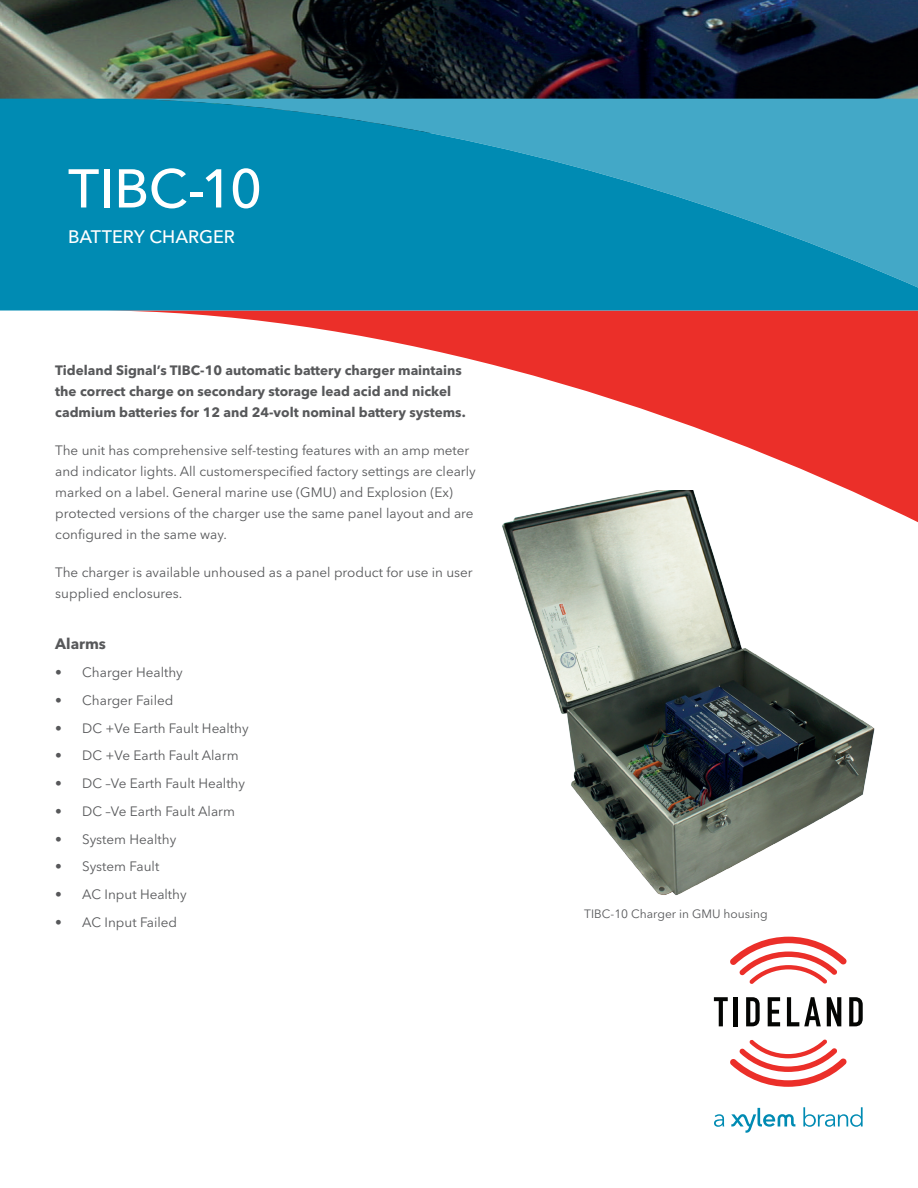
<style>
.page{position:relative;width:918px;height:1188px;background:#fff}
.page>*{position:absolute;margin:0;border:0;box-sizing:border-box;transform-origin:0 0}
.t1{font:500 54px "Avenir Next LT Pro";letter-spacing:-.005em;color:#fff}
.t2{font:500 18px "Avenir Next LT Pro";letter-spacing:-.005em;color:#fff}
.t3{font:700 15px "Avenir Next LT Pro";color:#57585a}
.t4{font:13.5px/21px "Avenir Next LT Pro";color:#57585a}
.t5{font:700 13.5px/21px "Avenir Next LT Pro";color:#57585a}
.t6{font:12px "Avenir Next LT Pro";color:#57585a}
</style>
<div class="page">
<svg style="left:714px;top:997px;width:14px;height:29px"></svg>
<hr style="left:734px;top:997px;width:4px;height:29px;background:#040503">
<svg style="left:746px;top:997px;width:14px;height:29px"></svg>
<svg style="left:768px;top:997px;width:12px;height:29px"></svg>
<svg style="left:787px;top:997px;width:34px;height:29px"></svg>
<svg style="left:827px;top:997px;width:14px;height:29px"></svg>
<svg style="left:849px;top:997px;width:14px;height:29px"></svg>
<svg style="left:730px;top:937px;width:117px;height:47px"></svg>
<svg style="left:730px;top:1039px;width:117px;height:48px"></svg>
<svg style="left:714px;top:1114px;width:10px;height:13px"></svg>
<svg style="left:803px;top:1107px;width:60px;height:20px"></svg>
<svg style="left:731px;top:1108px;width:64px;height:25px"></svg>
<img style="left:0;top:0;width:918px;height:99px">
<svg style="left:132px;top:311px;width:786px;height:212px"></svg>
<svg style="left:0;top:99px;width:918px;height:212px;background:#1292b8"></svg>
<img style="left:494px;top:490px;width:395px;height:406px">
<h1 class="t1" style="left:68px;top:156px;width:196px">TIBC-10</h1>
<h2 class="t2" style="left:68px;top:226px;width:168px">BATTERY CHARGER</h2>
<p class="t5" style="left:55px;top:359px;width:412px">Tideland Signal’s TIBC-10 automatic battery charger maintains the correct charge on secondary storage lead acid and nickel cadmium batteries for 12 and 24-volt nominal battery systems.</p>
<p class="t4" style="left:55px;top:440px;width:422px">The unit has comprehensive self-testing features with an amp meter and indicator lights. All customerspecified factory settings are clearly marked on a label. General marine use (GMU) and Explosion (Ex) protected versions of the charger use the same panel layout and are configured in the same way.</p>
<p class="t4" style="left:55px;top:562px;width:419px">The charger is available unhoused as a panel product for use in user supplied enclosures.</p>
<p class="t3" style="left:55px;top:635px;width:52px">Alarms</p>
<p class="t4" style="left:55px;top:662px;width:129px">• Charger Healthy</p>
<p class="t4" style="left:55px;top:690px;width:120px">• Charger Failed</p>
<p class="t4" style="left:55px;top:717px;width:195px">• DC +Ve Earth Fault Healthy</p>
<p class="t4" style="left:55px;top:745px;width:185px">• DC +Ve Earth Fault Alarm</p>
<p class="t4" style="left:55px;top:773px;width:191px">• DC –Ve Earth Fault Healthy</p>
<p class="t4" style="left:55px;top:801px;width:181px">• DC –Ve Earth Fault Alarm</p>
<p class="t4" style="left:55px;top:828px;width:123px">• System Healthy</p>
<p class="t4" style="left:55px;top:856px;width:106px">• System Fault</p>
<p class="t4" style="left:55px;top:884px;width:133px">• AC Input Healthy</p>
<p class="t4" style="left:55px;top:912px;width:123px">• AC Input Failed</p>
<p class="t6" style="left:584px;top:907px;width:185px">TIBC-10 Charger in GMU housing</p>
</div>
